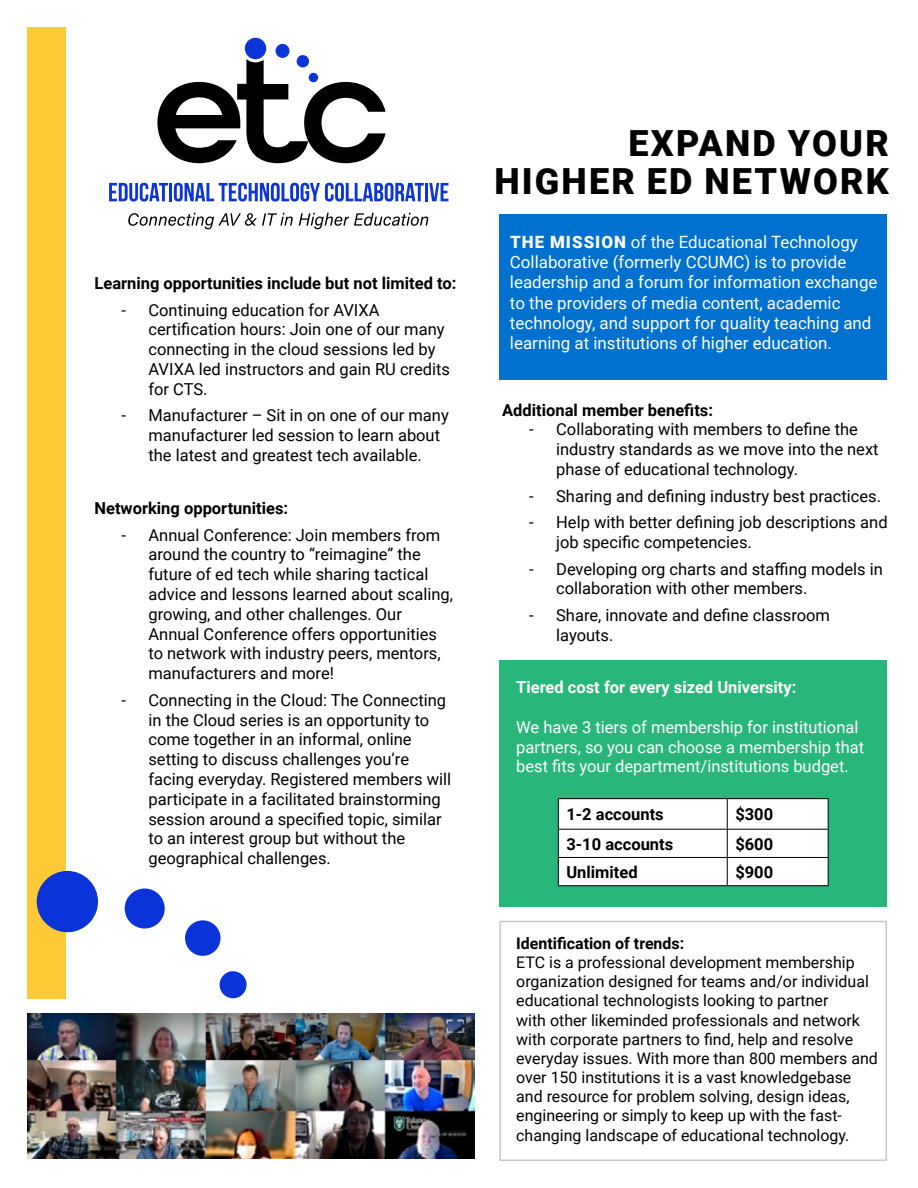
<style>
.page{position:relative;width:918px;height:1188px;background:#fff}
.page>*{position:absolute;margin:0;border:0;box-sizing:border-box;transform-origin:0 0}
.t1{font:900 36px/37.5px "Roboto";letter-spacing:.06em;color:#000;text-align:right}
.t2{font:16.95px/20.4px "Roboto";color:#fff}
.t3{font:16.5px/19.8px "Roboto";color:#000}
.t4{font:700 16.5px "Roboto";color:#000}
.t5{font:16.5px/19.8px "Roboto";color:#fff}
.t6{font:700 16.5px "Roboto";color:#fff}
.t7{font:15.9px/19.2px "Roboto";color:#000}
.t8{font:700 15.9px "Roboto";color:#000}
.s1{font-weight:900}
</style>
<div class="page">
<div style="left:499px;top:215px;width:388px;height:165px;background:#0071ce"></div>
<div style="left:499px;top:921px;width:388px;height:240px;border:2px solid #c7c8ca"></div>
<div style="left:27px;top:27px;width:39px;height:971px;background:#ffca37"></div>
<div style="left:499px;top:660px;width:388px;height:247px;background:#28b67a"></div>
<svg style="left:128px;top:213px;width:165px;height:16px"></svg>
<svg style="left:299px;top:213px;width:130px;height:16px"></svg>
<svg style="left:109px;top:183px;width:59px;height:19px"></svg>
<hr style="left:169px;top:183px;width:3px;height:18px;background:#0b34d9">
<svg style="left:174px;top:183px;width:274px;height:19px"></svg>
<svg style="left:157px;top:38px;width:229px;height:125px"></svg>
<hr style="left:558px;top:798px;width:169px;height:1px;background:#000">
<hr style="left:727px;top:798px;width:102px;height:1px;background:#000">
<svg style="left:558px;top:799px;width:271px;height:87px;background:#f3f3f3"></svg>
<img style="left:27px;top:1013px;width:448px;height:146px">
<div style="left:125px;top:889px;width:40px;height:40px;background:#0a33d9;border-radius:50%"></div>
<div style="left:185px;top:920px;width:36px;height:36px;background:#0a33d9;border-radius:50%"></div>
<div style="left:220px;top:971px;width:27px;height:27px;background:#0a33d9;border-radius:50%"></div>
<svg style="left:37px;top:871px;width:61px;height:61px"></svg>
<p class="t4" style="left:94px;top:272px;width:363px">Learning opportunities include but not limited to:</p>
<p class="t3" style="left:148px;top:299px;width:303px;text-indent:-27px">- Continuing education for AVIXA certification hours: Join one of our many connecting in the cloud sessions led by<br>AVIXA led instructors and gain RU credits for CTS.</p>
<p class="t3" style="left:148px;top:405px;width:302px;text-indent:-27px">- Manufacturer – Sit in on one of our many manufacturer led session to learn about the latest and greatest tech available.</p>
<p class="t4" style="left:94px;top:497px;width:195px">Networking opportunities:</p>
<p class="t3" style="left:148px;top:524px;width:306px;text-indent:-27px">- Annual Conference: Join members from around the country to “reimagine” the future of ed tech while sharing tactical advice and lessons learned about scaling, growing, and other challenges. Our Annual Conference offers opportunities to network with industry peers, mentors, manufacturers and more!</p>
<p class="t3" style="left:148px;top:689px;width:304px;text-indent:-27px">- Connecting in the Cloud: The Connecting in the Cloud series is an opportunity to come together in an informal, online setting to discuss challenges you’re facing everyday. Registered members will participate in a facilitated brainstorming session around a specified topic, similar to an interest group but without the geographical challenges.</p>
<h1 class="t1" style="left:494px;top:124px;width:396px">EXPAND YOUR<br>HIGHER ED NETWORK</h1>
<p class="t2" style="left:510px;top:231px;width:369px"><span class="s1">THE MISSION</span> of the Educational Technology Collaborative (formerly CCUMC) is to provide leadership and a forum for information exchange to the providers of media content, academic technology, and support for quality teaching and learning at institutions of higher education.</p>
<p class="t4" style="left:502px;top:398px;width:212px">Additional member benefits:</p>
<p class="t3" style="left:556px;top:419px;width:324px;text-indent:-27px">- Collaborating with members to define the industry standards as we move into the next phase of educational technology.</p>
<p class="t3" style="left:529px;top:485px;width:353px">- Sharing and defining industry best practices.</p>
<p class="t3" style="left:556px;top:512px;width:333px;text-indent:-27px">- Help with better defining job descriptions and job specific competencies.</p>
<p class="t3" style="left:556px;top:558px;width:328px;text-indent:-27px">- Developing org charts and staffing models in collaboration with other members.</p>
<p class="t3" style="left:556px;top:604px;width:275px;text-indent:-27px">- Share, innovate and define classroom layouts.</p>
<p class="t6" style="left:516px;top:676px;width:282px">Tiered cost for every sized University:</p>
<p class="t5" style="left:516px;top:717px;width:349px">We have 3 tiers of membership for institutional partners, so you can choose a membership that best fits your department/institutions budget.</p>
<p class="t4" style="left:566px;top:803px;width:99px">1-2 accounts</p>
<p class="t4" style="left:735px;top:803px;width:39px">$300</p>
<p class="t4" style="left:566px;top:832px;width:108px">3-10 accounts</p>
<p class="t4" style="left:735px;top:832px;width:39px">$600</p>
<p class="t4" style="left:566px;top:860px;width:73px">Unlimited</p>
<p class="t4" style="left:735px;top:860px;width:39px">$900</p>
<p class="t8" style="left:516px;top:932px;width:170px">Identification of trends:</p>
<p class="t7" style="left:516px;top:952px;width:363px">ETC is a professional development membership organization designed for teams and/or individual educational technologists looking to partner<br>with other likeminded professionals and network with corporate partners to find, help and resolve everyday issues. With more than 800 members and over 150 institutions it is a vast knowledgebase and resource for problem solving, design ideas, engineering or simply to keep up with the fast&shy;changing landscape of educational technology.</p>
</div>
